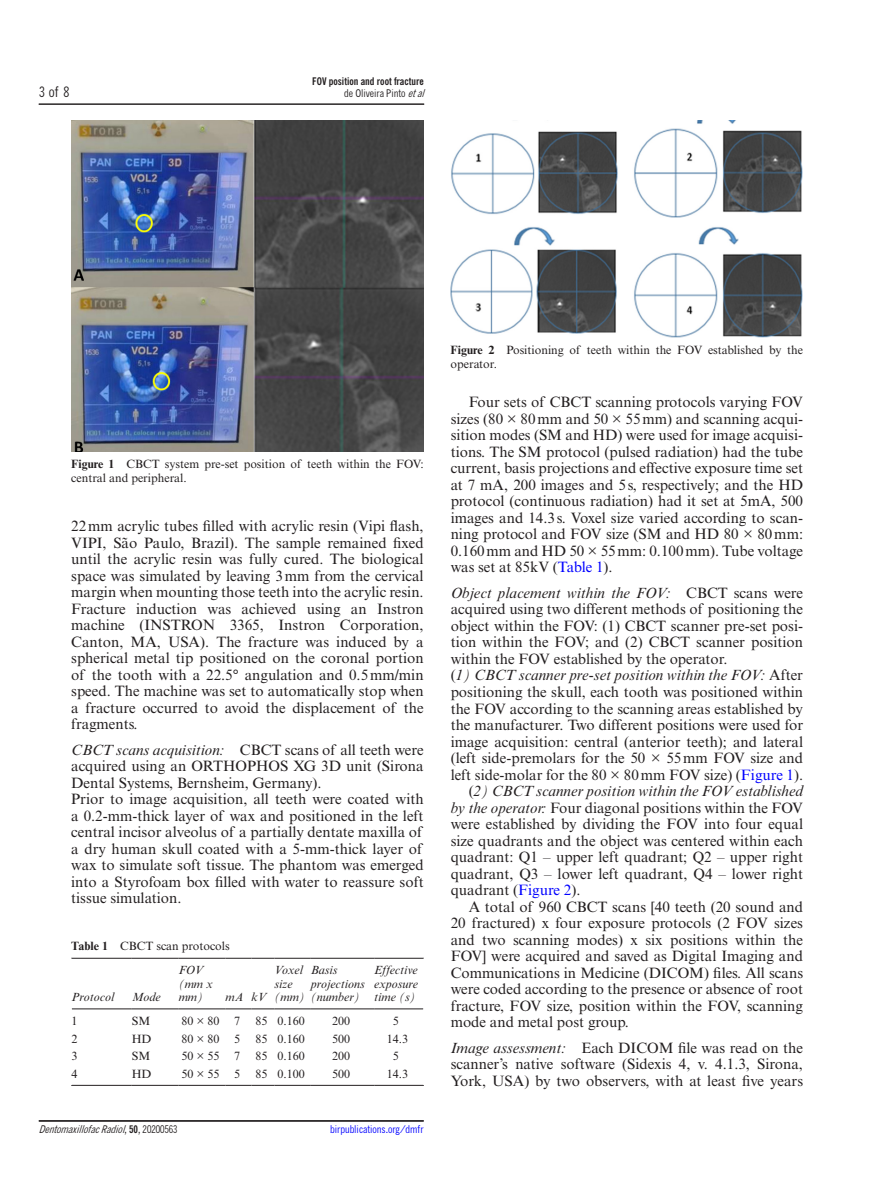
<style>
.page{position:relative;width:893px;height:1187px;background:#fff}
.page>*{position:absolute;margin:0;border:0;box-sizing:border-box;transform-origin:0 0}
.t1{font:15px/16.5px "Times New Roman MT Std";color:#231f20;text-align:justify}
.t2{font:italic 15px "Times New Roman MT Std";color:#231f20}
.t3{font:condensed 14.25px "News Gothic MT Std";color:#231f20}
.t4{font:12px/13.5px "Times New Roman MT Std";color:#231f20}
.t5{font:italic 12px/13.5px "Times New Roman MT Std";color:#231f20}
.t6{font:italic condensed 10.5px "News Gothic MT Std";color:#231f20}
.t7{font:700 condensed 10.5px "News Gothic BT";color:#231f20}
.t8{font:condensed 10.5px "News Gothic MT Std";color:#00f}
.t9{font:condensed 10.5px "News Gothic MT Std";color:#231f20}
.s1{font-style:italic}
.s2{font-weight:700}
.s3{font-style:normal}
.s4{font-family:"News Gothic BT";font-weight:700;font-style:normal}
.s5{color:#00f}
</style>
<div class="page">
<hr style="left:39px;top:104px;width:385px;height:1px;background:#231f20">
<hr style="left:39px;top:1120px;width:385px;height:1px;background:#231f20">
<svg style="left:71px;top:957px;width:353px;height:128px"></svg>
<img style="left:71px;top:121px;width:353px;height:330px">
<img style="left:451px;top:121px;width:352px;height:217px">
<p class="t7" style="left:312px;top:75px;width:113px">FOV position and root fracture</p>
<p class="t3" style="left:39px;top:84px;width:32px">3 of 8</p>
<p class="t9" style="left:344px;top:87px;width:85px">de Oliveira Pinto <span class="s1">etal</span></p>
<p class="t4" style="left:71px;top:457px;width:354px"><span class="s2">Figure 1</span> CBCT system pre-set position of teeth within the FOV: central and peripheral.</p>
<p class="t1" style="left:71px;top:517px;width:354px">22mm acrylic tubes filled with acrylic resin (Vipi flash, VIPI, São Paulo, Brazil). The sample remained fixed until the acrylic resin was fully cured. The biological space was simulated by leaving 3mm from the cervical margin when mounting those teeth into the acrylic resin.<br>Fracture induction was achieved using an Instron machine (INSTRON 3365, Instron Corporation, Canton, MA, USA). The fracture was induced by a spherical metal tip positioned on the coronal portion of the tooth with a 22.5° angulation and 0.5mm/min speed. The machine was set to automatically stop when a fracture occurred to avoid the displacement of the fragments.</p>
<p class="t1" style="left:71px;top:741px;width:354px;text-align:left"><span class="s1">CBCT scans acquisition:</span> CBCT scans of all teeth were acquired using an ORTHOPHOS XG 3D unit (Sirona Dental Systems, Bernsheim, Germany).<br>Prior to image acquisition, all teeth were coated with a 0.2-mm-thick layer of wax and positioned in the left central incisor alveolus of a partially dentate maxilla of a dry human skull coated with a 5-mm-thick layer of wax to simulate soft tissue. The phantom was emerged into a Styrofoam box filled with water to reassure soft tissue simulation.</p>
<p class="t4" style="left:71px;top:939px;width:160px"><span class="s2">Table 1</span> CBCT scan protocols</p>
<p class="t5" style="left:71px;top:990px;width:44px">Protocol</p>
<p class="t5" style="left:132px;top:990px;width:31px">Mode</p>
<p class="t5" style="left:179px;top:963px;width:89px">FOV<br>(mm x<br>mm) mA kV</p>
<p class="t5" style="left:274px;top:963px;width:32px">Voxel size (mm)</p>
<p class="t5" style="left:311px;top:963px;width:55px">Basis projections (number)</p>
<p class="t5" style="left:374px;top:963px;width:45px;text-align:justify">Effective exposure time (s)</p>
<p class="t4" style="left:71px;top:1014px;width:7px">1</p>
<p class="t4" style="left:132px;top:1014px;width:20px">SM</p>
<p class="t4" style="left:182px;top:1014px;width:60px">80 × 80 7</p>
<p class="t4" style="left:255px;top:1014px;width:51px">85 0.160</p>
<p class="t4" style="left:332px;top:1014px;width:19px">200</p>
<p class="t4" style="left:393px;top:1014px;width:7px">5</p>
<p class="t4" style="left:71px;top:1031px;width:7px">2</p>
<p class="t4" style="left:132px;top:1031px;width:21px">HD</p>
<p class="t4" style="left:182px;top:1031px;width:60px">80 × 80 5</p>
<p class="t4" style="left:255px;top:1031px;width:51px">85 0.160</p>
<p class="t4" style="left:332px;top:1031px;width:19px">500</p>
<p class="t4" style="left:387px;top:1031px;width:23px">14.3</p>
<p class="t4" style="left:71px;top:1049px;width:7px">3</p>
<p class="t4" style="left:132px;top:1049px;width:20px">SM</p>
<p class="t4" style="left:182px;top:1049px;width:60px">50 × 55 7</p>
<p class="t4" style="left:255px;top:1049px;width:51px">85 0.160</p>
<p class="t4" style="left:332px;top:1049px;width:19px">200</p>
<p class="t4" style="left:393px;top:1049px;width:7px">5</p>
<p class="t4" style="left:71px;top:1066px;width:7px">4</p>
<p class="t4" style="left:132px;top:1066px;width:21px">HD</p>
<p class="t4" style="left:182px;top:1066px;width:60px">50 × 55 5</p>
<p class="t4" style="left:255px;top:1066px;width:51px">85 0.100</p>
<p class="t4" style="left:332px;top:1066px;width:19px">500</p>
<p class="t4" style="left:387px;top:1066px;width:23px">14.3</p>
<p class="t6" style="left:39px;top:1123px;width:140px">DentomaxillofacRadiol<span class="s3">,</span> <span class="s4">5 0</span> <span class="s3">, 2 0 2 0 0 5 6 3</span></p>
<p class="t8" style="left:330px;top:1123px;width:95px">birpublications.org/dmfr</p>
<p class="t4" style="left:451px;top:343px;width:354px"><span class="s2">Figure 2</span> Positioning of teeth within the FOV established by the operator.</p>
<p class="t1" style="left:451px;top:394px;width:354px;text-indent:18px">Four sets of CBCT scanning protocols varying FOV sizes (80 × 80mm and 50 × 55mm) and scanning acqui&shy;sition modes (SM and HD) were used for image acquisi&shy;tions. The SM protocol (pulsed radiation) had the tube current, basis projections and effective exposure time set at 7 mA, 200 images and 5 s, respectively; and the HD protocol (continuous radiation) had it set at 5mA, 500 images and 14.3s. Voxel size varied according to scan&shy;ning protocol and FOV size (SM and HD 80 × 80mm:<br>0.160mm and HD 50 × 55mm: 0.100mm). Tube voltage was set at 85kV (<span class="s5">Table 1</span>).</p>
<p class="t2" style="left:451px;top:584px;width:354px">Object placement within the FOV: <span class="s3">CBCT scans were</span></p>
<p class="t1" style="left:451px;top:601px;width:354px">acquired using two different methods of positioning the</p>
<p class="t1" style="left:451px;top:617px;width:354px">object within the FOV: (1) CBCT scanner pre-set posi-</p>
<p class="t1" style="left:451px;top:634px;width:354px">tion within the FOV; and (2) CBCT scanner position</p>
<p class="t1" style="left:451px;top:650px;width:278px">within the FOV established by the operator.</p>
<p class="t2" style="left:451px;top:667px;width:354px"><span class="s3">(</span>1) CBCT scanner pre-set position within the FOV: <span class="s3">After</span></p>
<p class="t1" style="left:451px;top:683px;width:354px">positioning the skull, each tooth was positioned within</p>
<p class="t1" style="left:451px;top:700px;width:354px">the FOV according to the scanning areas established by</p>
<p class="t1" style="left:451px;top:716px;width:354px">the manufacturer. Two different positions were used for</p>
<p class="t1" style="left:451px;top:733px;width:354px">image acquisition: central (anterior teeth); and lateral</p>
<p class="t1" style="left:451px;top:749px;width:354px">(left side-premolars for the 50 × 55mm FOV size and</p>
<p class="t1" style="left:451px;top:766px;width:354px">left side-molar for the 80 × 80mm FOV size) (<span class="s5">Figure 1</span>).</p>
<p class="t2" style="left:469px;top:782px;width:336px"><span class="s3">(</span>2) CBCT scanner position within the FOV established</p>
<p class="t1" style="left:451px;top:799px;width:354px"><span class="s1">by the operator:</span> Four diagonal positions within the FOV</p>
<p class="t1" style="left:451px;top:815px;width:354px">were established by dividing the FOV into four equal</p>
<p class="t1" style="left:451px;top:832px;width:354px">size quadrants and the object was centered within each</p>
<p class="t1" style="left:451px;top:848px;width:354px">quadrant: Q1 – upper left quadrant; Q2 – upper right</p>
<p class="t1" style="left:451px;top:865px;width:354px">quadrant, Q3 – lower left quadrant, Q4 – lower right</p>
<p class="t1" style="left:451px;top:881px;width:131px">quadrant (<span class="s5">Figure 2</span>).</p>
<p class="t1" style="left:469px;top:898px;width:336px">A total of 960 CBCT scans [40 teeth (20 sound and</p>
<p class="t1" style="left:451px;top:914px;width:354px">20 fractured) x four exposure protocols (2 FOV sizes</p>
<p class="t1" style="left:451px;top:931px;width:354px">and two scanning modes) x six positions within the</p>
<p class="t1" style="left:451px;top:947px;width:354px">FOV] were acquired and saved as Digital Imaging and</p>
<p class="t1" style="left:451px;top:964px;width:354px">Communications in Medicine (DICOM) files. All scans</p>
<p class="t1" style="left:451px;top:980px;width:354px">were coded according to the presence or absence of root</p>
<p class="t1" style="left:451px;top:997px;width:354px">fracture, FOV size, position within the FOV, scanning</p>
<p class="t1" style="left:451px;top:1013px;width:180px">mode and metal post group.</p>
<p class="t1" style="left:451px;top:1039px;width:354px"><span class="s1">Image assessment:</span> Each DICOM file was read on the scanner’s native software (Sidexis 4, v. 4.1.3, Sirona, York, USA) by two observers, with at least five years</p>
</div>
